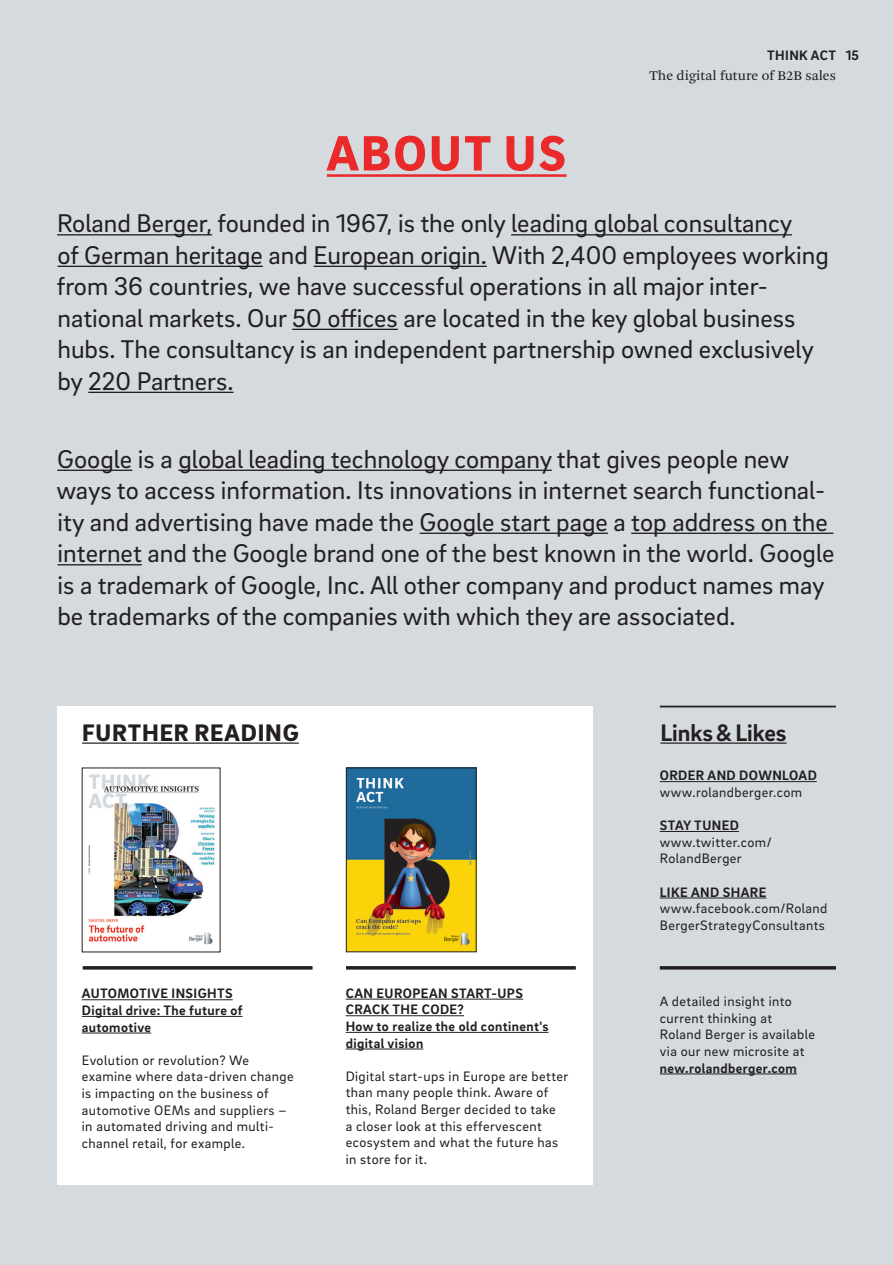
<style>
.page{position:relative;width:893px;height:1265px;background:#d4dade}
.page>*{position:absolute;margin:0;border:0;box-sizing:border-box;transform-origin:0 0}
.t1{font:900 50.75px "Brix Sans";letter-spacing:.045em;color:#e9292a}
.t2{font:26.25px/31.5px "Brix Sans";color:#231f20}
.t3{font:900 24.5px "Brix Sans";letter-spacing:.035em;color:#231f20}
.t4{font:700 24.5px "Brix Sans";color:#231f20}
.t5{font:14px/16.6px "Brix Sans";letter-spacing:.03em;color:#231f20}
.t6{font:700 14px/16.6px "Brix Sans";letter-spacing:.03em;color:#231f20}
.t7{font:14px "Arnhem Pro Blond";color:#231f20}
</style>
<div class="page">
<div style="left:57px;top:706px;width:536px;height:478px;background:#fff"></div>
<hr style="left:660px;top:706px;width:176px;height:1px;background:#231f20">
<svg style="left:83px;top:966px;width:230px;height:4px"></svg>
<svg style="left:346px;top:966px;width:230px;height:4px"></svg>
<svg style="left:660px;top:966px;width:176px;height:4px"></svg>
<hr style="left:660px;top:742px;width:127px;height:2px;background:#231f20">
<hr style="left:660px;top:781px;width:157px;height:1px;background:#231f20">
<hr style="left:660px;top:831px;width:79px;height:1px;background:#231f20">
<hr style="left:660px;top:898px;width:106px;height:1px;background:#231f20">
<hr style="left:660px;top:1074px;width:137px;height:1px;background:#231f20">
<hr style="left:327px;top:174px;width:239px;height:3px;background:#e9292a">
<hr style="left:82px;top:742px;width:217px;height:2px;background:#231f20">
<img style="left:88px;top:774px;width:127px;height:171px">
<img style="left:348px;top:770px;width:126px;height:180px">
<hr style="left:346px;top:999px;width:177px;height:1px;background:#231f20">
<hr style="left:346px;top:1015px;width:118px;height:1px;background:#231f20">
<hr style="left:346px;top:1032px;width:202px;height:1px;background:#231f20">
<hr style="left:346px;top:1049px;width:77px;height:1px;background:#231f20">
<hr style="left:82px;top:999px;width:151px;height:1px;background:#231f20">
<hr style="left:82px;top:1016px;width:161px;height:1px;background:#231f20">
<hr style="left:82px;top:1033px;width:69px;height:1px;background:#231f20">
<hr style="left:57px;top:234px;width:155px;height:1px;background:#231f20">
<hr style="left:511px;top:234px;width:281px;height:1px;background:#231f20">
<hr style="left:57px;top:266px;width:206px;height:1px;background:#231f20">
<hr style="left:314px;top:266px;width:173px;height:1px;background:#231f20">
<hr style="left:292px;top:329px;width:106px;height:1px;background:#231f20">
<hr style="left:88px;top:392px;width:145px;height:1px;background:#231f20">
<hr style="left:57px;top:470px;width:75px;height:1px;background:#231f20">
<hr style="left:178px;top:470px;width:374px;height:1px;background:#231f20">
<hr style="left:420px;top:533px;width:188px;height:1px;background:#231f20">
<hr style="left:631px;top:533px;width:202px;height:1px;background:#231f20">
<hr style="left:58px;top:564px;width:84px;height:1px;background:#231f20">
<h1 class="t1" style="left:327px;top:120px;width:241px">ABOUT US</h1>
<p class="t6" style="left:767px;top:46px;width:93px">THINK ACT 15</p>
<p class="t7" style="left:649px;top:67px;width:188px">The digital future of B2B sales</p>
<p class="t2" style="left:57px;top:207px;width:774px">Roland Berger, founded in 1967, is the only leading global consultancy<br>of German heritage and European origin. With 2,400 employees working from 36 countries, we have successful operations in all major inter&shy;national markets. Our 50 offices are located in the key global business hubs. The consultancy is an independent partnership owned exclusively by 220 Partners.</p>
<p class="t2" style="left:56px;top:442px;width:780px">Google is a global leading technology company that gives people new ways to access information. Its innovations in internet search functional&shy;ity and advertising have made the Google start page a top address on the internet and the Google brand one of the best known in the world. Google is a trademark of Google, Inc. All other company and product names may be trademarks of the companies with which they are associated.</p>
<p class="t3" style="left:82px;top:716px;width:218px">FURTHER READING</p>
<p class="t6" style="left:82px;top:985px;width:162px">AUTOMOTIVE INSIGHTS<br>Digital drive: The future of automotive</p>
<p class="t5" style="left:82px;top:1051px;width:213px">Evolution or revolution? We examine where data-driven change is impacting on the business of automotive OEMs and suppliers – in automated driving and multi&shy;channel retail, for example.</p>
<p class="t6" style="left:346px;top:984px;width:204px">CAN EUROPEAN START-UPS<br>CRACK THE CODE?<br>How to realize the old continent's digital vision</p>
<p class="t5" style="left:346px;top:1067px;width:224px">Digital start-ups in Europe are better than many people think. Aware of this, Roland Berger decided to take<br>a closer look at this effervescent ecosystem and what the future has in store for it.</p>
<p class="t4" style="left:660px;top:716px;width:128px">Links&amp;Likes</p>
<p class="t6" style="left:660px;top:767px;width:159px">ORDER AND DOWNLOAD</p>
<p class="t5" style="left:660px;top:783px;width:144px">www.rolandberger.com</p>
<p class="t6" style="left:660px;top:816px;width:81px">STAY TUNED</p>
<p class="t5" style="left:660px;top:833px;width:113px">www.twitter.com/<br>RolandBerger</p>
<p class="t6" style="left:660px;top:883px;width:108px">LIKE AND SHARE</p>
<p class="t5" style="left:660px;top:900px;width:169px">www.facebook.com/Roland<br>BergerStrategyConsultants</p>
<p class="t5" style="left:660px;top:992px;width:157px">A detailed insight into current thinking at<br>Roland Berger is available via our new microsite at</p>
<p class="t6" style="left:660px;top:1059px;width:139px">new.rolandberger.com</p>
</div>
